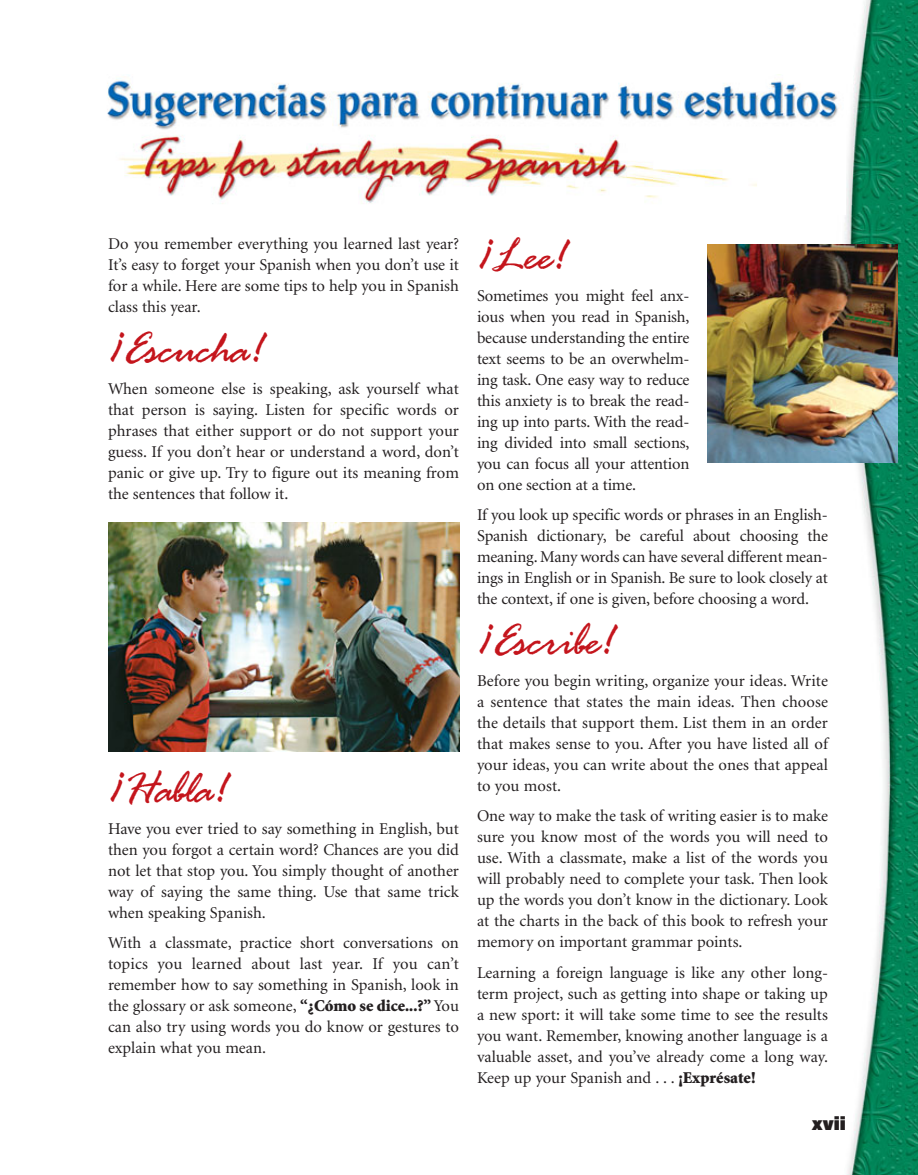
<style>
.page{position:relative;width:918px;height:1175px;background:#fff}
.page>*{position:absolute;margin:0;border:0;box-sizing:border-box;transform-origin:0 0}
.t1{font:48px "Rage Italic Plain";letter-spacing:-.005em;color:#c4151c}
.t2{font:800 19.5px "Imago";color:#231f20}
.t3{font:16.5px/21px "Minion";color:#231f20;text-align:justify}
.s1{font-weight:900}
</style>
<div class="page">
<img style="left:107px;top:0;width:811px;height:1174px">
<p class="t3" style="left:108px;top:234px;width:353px">Do you remember everything you learned last year?<br>It’s easy to forget your Spanish when you don’t use it for a while. Here are some tips to help you in Spanish class this year.</p>
<h1 class="t1" style="left:108px;top:334px;width:158px">¡Escucha!</h1>
<p class="t3" style="left:108px;top:380px;width:353px">When someone else is speaking, ask yourself what that person is saying. Listen for specific words or phrases that either support or do not support your guess. If you don’t hear or understand a word, don’t panic or give up. Try to figure out its meaning from the sentences that follow it.</p>
<h1 class="t1" style="left:108px;top:773px;width:122px">¡Habla!</h1>
<p class="t3" style="left:108px;top:819px;width:353px">Have you ever tried to say something in English, but then you forgot a certain word? Chances are you did not let that stop you. You simply thought of another way of saying the same thing. Use that same trick when speaking Spanish.</p>
<p class="t3" style="left:108px;top:933px;width:353px">With a classmate, practice short conversations on topics you learned about last year. If you can’t remember how to say something in Spanish, look in the glossary or ask someone, <span class="s1">“¿Cómo se dice...?”</span> You can also try using words you do know or gestures to explain what you mean.</p>
<h1 class="t1" style="left:477px;top:240px;width:92px">¡Lee!</h1>
<p class="t3" style="left:477px;top:286px;width:214px">Sometimes you might feel anx&shy;ious when you read in Spanish, because understanding the entire text seems to be an overwhelm&shy;ing task. One easy way to reduce this anxiety is to break the read&shy;ing up into parts. With the read&shy;ing divided into small sections, you can focus all your attention on one section at a time.</p>
<p class="t3" style="left:477px;top:505px;width:352px">If you look up specific words or phrases in an English-Spanish dictionary, be careful about choosing the meaning. Many words can have several different mean&shy;ings in English or in Spanish. Be sure to look closely at the context, if one is given, before choosing a word.</p>
<h1 class="t1" style="left:477px;top:626px;width:139px">¡Escribe!</h1>
<p class="t3" style="left:477px;top:672px;width:353px">Before you begin writing, organize your ideas. Write a sentence that states the main ideas. Then choose the details that support them. List them in an order that makes sense to you. After you have listed all of your ideas, you can write about the ones that appeal to you most.</p>
<p class="t3" style="left:477px;top:807px;width:353px">One way to make the task of writing easier is to make sure you know most of the words you will need to use. With a classmate, make a list of the words you will probably need to complete your task. Then look up the words you don’t know in the dictionary. Look at the charts in the back of this book to refresh your memory on important grammar points.</p>
<p class="t3" style="left:477px;top:963px;width:353px">Learning a foreign language is like any other long&shy;term project, such as getting into shape or taking up a new sport: it will take some time to see the results you want. Remember, knowing another language is a valuable asset, and you’ve already come a long way.<br>Keep up your Spanish and . . . <span class="s1">¡Exprésate!</span></p>
<p class="t2" style="left:812px;top:1116px;width:36px">xvii</p>
</div>
